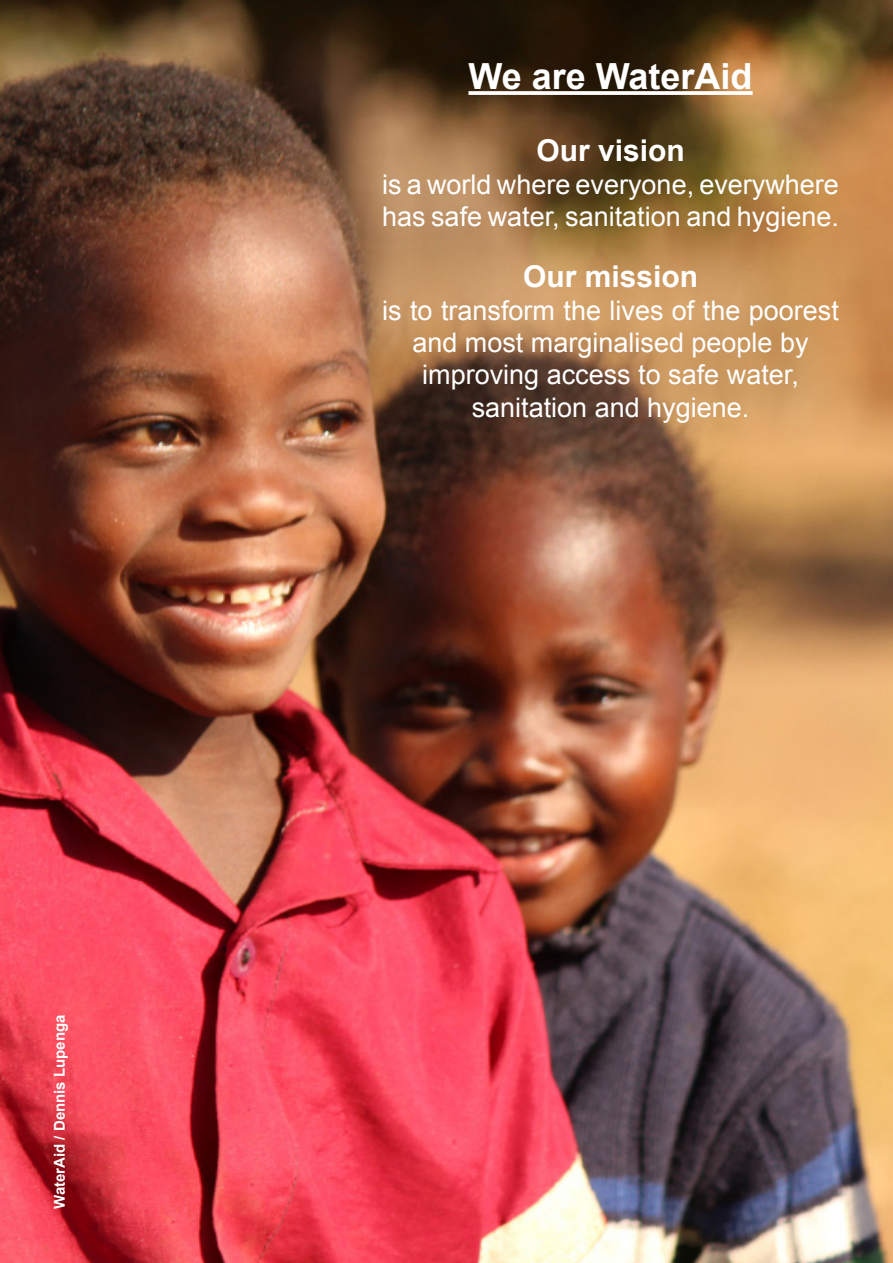
<style>
.page{position:relative;width:893px;height:1263px;background:#fff}
.page>*{position:absolute;margin:0;border:0;box-sizing:border-box;transform-origin:0 0}
.t1{font:700 36px "Arial";color:#fff}
.t2{font:700 30px "Arial";color:#fff}
.t3{font:27px/32.4px "Arial";color:#fff}
.t4{font:700 15px "Arial";color:#fff}
</style>
<div class="page">
<img style="left:0;top:0;width:893px;height:1263px">
<svg style="left:468px;top:91px;width:285px;height:4px"></svg>
<p class="t4" style="left:50px;top:1209px;width:196px;rotate:-90deg">WaterAid / Dennis Lupenga</p>
<p class="t1" style="left:468px;top:53px;width:286px">We are WaterAid</p>
<p class="t2" style="left:536px;top:131px;width:150px">Our vision</p>
<p class="t3" style="left:382px;top:168px;width:458px">is a world where everyone, everywhere has safe water, sanitation and hygiene.</p>
<p class="t2" style="left:523px;top:257px;width:177px">Our mission</p>
<p class="t3" style="left:382px;top:294px;width:458px;text-align:center">is to transform the lives of the poorest and most marginalised people by</p>
<p class="t3" style="left:422px;top:359px;width:378px">improving access to safe water,</p>
<p class="t3" style="left:472px;top:391px;width:279px">sanitation and hygiene.</p>
</div>
